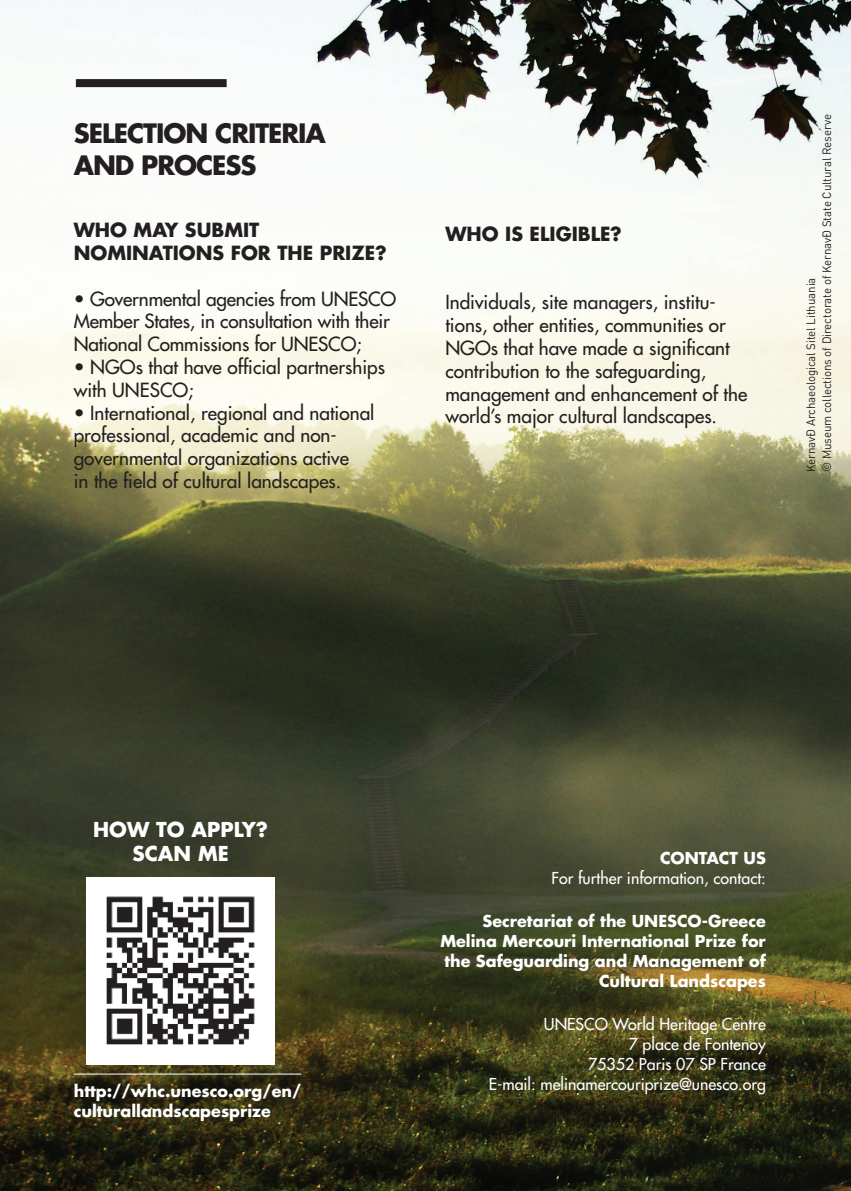
<style>
.page{position:relative;width:851px;height:1191px;background:#fff}
.page>*{position:absolute;margin:0;border:0;box-sizing:border-box;transform-origin:0 0}
.t1{font:700 26px/31.2px "Futura Std";letter-spacing:-.04em;color:#231f20}
.t2{font:700 20px/24px "Futura Std";color:#fff;text-align:center}
.t3{font:500 19px/22.8px "Futura Std";color:#231f20}
.t4{font:700 19px/22.8px "Futura Std";color:#231f20}
.t5{font:700 16px/20px "Futura Std";color:#fff}
.t6{font:500 16px/20px "Futura Std";color:#fff;text-align:right}
.t7{font:12px/16px "DIN";letter-spacing:-.01em;color:#231f20;scale:.96 1}
</style>
<div class="page">
<img style="left:0;top:0;width:850px;height:1191px">
<img style="left:87px;top:877px;width:187px;height:187px">
<hr style="left:74px;top:1073px;width:227px;height:1px;background:#fff">
<div style="left:76px;top:79px;width:150px;height:8px;background:#231f20"></div>
<h1 class="t1" style="left:74px;top:120px;width:253px">SELECTION CRITERIA<br>AND PROCESS</h1>
<p class="t4" style="left:74px;top:220px;width:314px">WHO MAY SUBMIT<br>NOMINATIONS FOR THE PRIZE?</p>
<p class="t3" style="left:74px;top:288px;width:324px">• Governmental agencies from UNESCO<br>Member States, in consultation with their<br>National Commissions for UNESCO;</p>
<p class="t3" style="left:74px;top:357px;width:313px">• NGOs that have official partnerships with UNESCO;</p>
<p class="t3" style="left:74px;top:402px;width:302px">• International, regional and national professional, academic and non&shy;governmental organizations active<br>in the field of cultural landscapes.</p>
<p class="t4" style="left:445px;top:224px;width:178px">WHO IS ELIGIBLE?</p>
<p class="t3" style="left:445px;top:292px;width:303px">Individuals, site managers, institu&shy;tions, other entities, communities or NGOs that have made a significant contribution to the safeguarding, management and enhancement of the world’s major cultural landscapes.</p>
<p class="t7" style="left:804px;top:472px;width:374px;rotate:-90deg">KernavÐ Archaeological Sitel Lithuania<br>© Museum collections of Directorate of KernavÐ State Cultural Reserve</p>
<p class="t2" style="left:93px;top:818px;width:176px">HOW TO APPLY?<br>SCAN ME</p>
<p class="t5" style="left:74px;top:1082px;width:229px">http://whc.unesco.org/en/ culturallandscapesprize</p>
<p class="t5" style="left:660px;top:849px;width:107px">CONTACT US</p>
<p class="t6" style="left:551px;top:869px;width:216px">For further information, contact:</p>
<p class="t5" style="left:440px;top:912px;width:327px;text-align:right">Secretariat of the UNESCO-Greece Melina Mercouri International Prize for the Safeguarding and Management of Cultural Landscapes</p>
<p class="t6" style="left:488px;top:1014px;width:278px">UNESCO World Heritage Centre<br>7 place de Fontenoy<br>75352 Paris 07 SP France<br>E-mail: melinamercouriprize@unesco.org</p>
</div>
